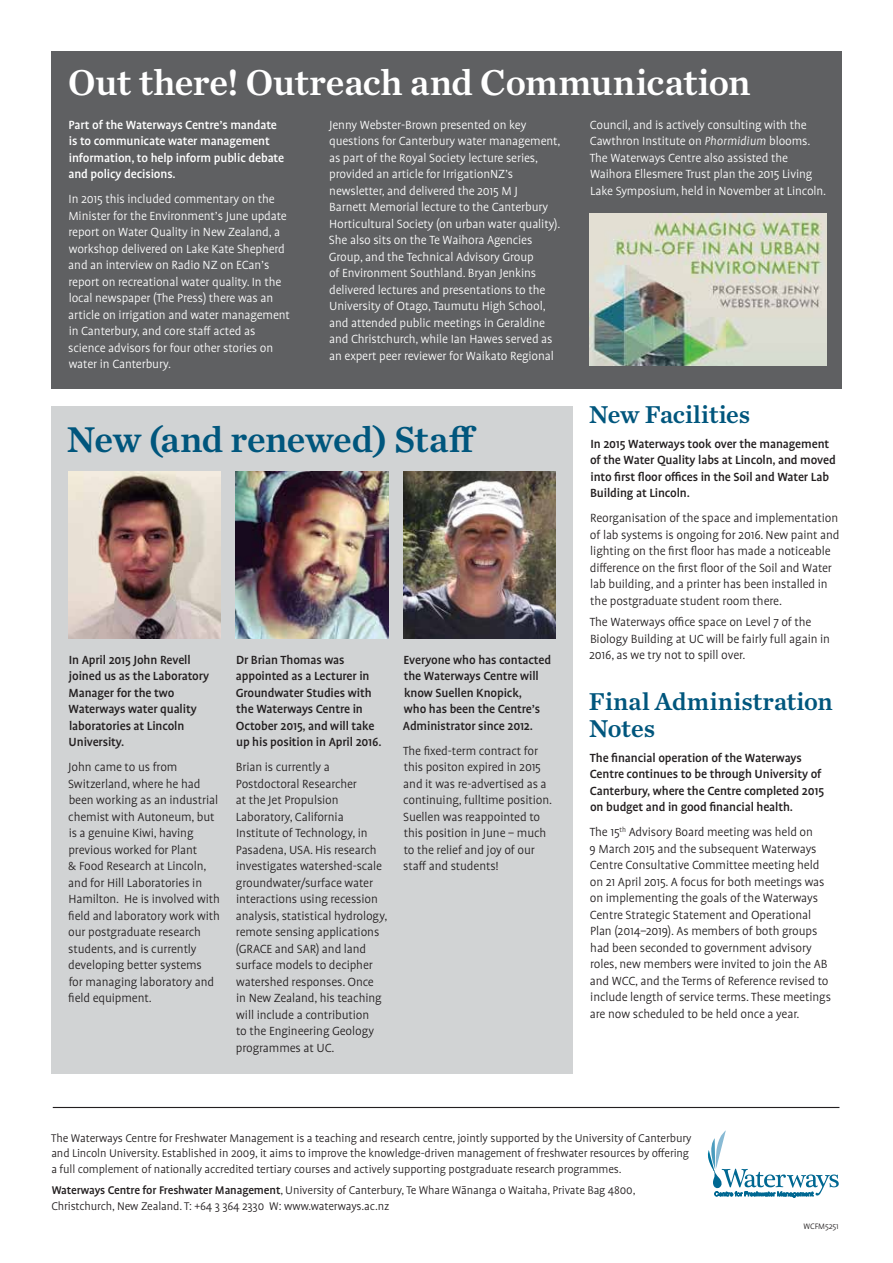
<style>
.page{position:relative;width:893px;height:1263px;background:#fff}
.page>*{position:absolute;margin:0;border:0;box-sizing:border-box;transform-origin:0 0}
.t1{font:37.5px "Chronicle Text G2 Semi";letter-spacing:-.005em;color:#fff}
.t2{font:37.5px "Chronicle Text G2 Semi";letter-spacing:-.01em;color:#00567d}
.t3{font:25.5px/27px "Chronicle Text G2 Semi";color:#00567d}
.t4{font:300 13.5px/16.5px "Profile Pro";letter-spacing:-.01em;color:#231f20}
.t5{font:300 13.5px/16.5px "Profile Pro";letter-spacing:-.01em;color:#fff}
.t6{font:500 13.5px/16.5px "Profile Pro";letter-spacing:-.01em;color:#231f20}
.t7{font:500 13.5px/16.5px "Profile Pro";letter-spacing:-.01em;color:#fff}
.t8{font:300 12.75px/15.8px "Profile Pro";letter-spacing:-.01em;color:#231f20}
.t9{font:300 9px "Profile Pro";letter-spacing:-.01em;color:#231f20}
.s1{font-style:italic}
.s2{font-weight:500}
</style>
<div class="page">
<hr style="left:53px;top:1107px;width:786px;height:1px;background:#231f20">
<div style="left:51px;top:406px;width:522px;height:667px;background:#d1d3d4"></div>
<img style="left:68px;top:472px;width:153px;height:167px">
<img style="left:236px;top:472px;width:152px;height:167px">
<img style="left:403px;top:472px;width:153px;height:167px">
<div style="left:51px;top:51px;width:791px;height:338px;background:#5f6062"></div>
<img style="left:590px;top:213px;width:236px;height:153px">
<svg style="left:707px;top:1130px;width:132px;height:67px"></svg>
<h1 class="t1" style="left:68px;top:54px;width:684px">Out there! Outreach and Communication</h1>
<p class="t7" style="left:68px;top:117px;width:217px">Part of the Waterways Centre’s mandate is to communicate water management information, to help inform public debate and policy decisions.</p>
<p class="t5" style="left:68px;top:191px;width:223px">In 2015 this included commentary on the Minister for the Environment’s June update report on Water Quality in New Zealand, a workshop delivered on Lake Kate Shepherd and an interview on Radio NZ on ECan’s report on recreational water quality. In the local newspaper (The Press) there was an article on irrigation and water management in Canterbury, and core staff acted as science advisors for four other stories on water in Canterbury.</p>
<p class="t5" style="left:329px;top:117px;width:233px">Jenny Webster-Brown presented on key questions for Canterbury water management, as part of the Royal Society lecture series, provided an article for IrrigationNZ’s newsletter, and delivered the 2015 M J<br>Barnett Memorial lecture to the Canterbury Horticultural Society (on urban water quality).<br>She also sits on the Te Waihora Agencies Group, and the Technical Advisory Group<br>of Environment Southland. Bryan Jenkins delivered lectures and presentations to the University of Otago, Taumutu High School, and attended public meetings in Geraldine and Christchurch, while Ian Hawes served as an expert peer reviewer for Waikato Regional</p>
<p class="t5" style="left:590px;top:117px;width:238px">Council, and is actively consulting with the Cawthron Institute on <span class="s1">Phormidium</span> blooms.<br>The Waterways Centre also assisted the Waihora Ellesmere Trust plan the 2015 Living Lake Symposium, held in November at Lincoln.</p>
<h1 class="t2" style="left:67px;top:410px;width:412px">New (and renewed) Staff</h1>
<p class="t6" style="left:69px;top:652px;width:142px">In April 2015 John Revell joined us as the Laboratory<br>Manager for the two<br>Waterways water quality laboratories at Lincoln<br>University.</p>
<p class="t4" style="left:68px;top:759px;width:154px">John came to us from<br>Switzerland, where he had been working as an industrial chemist with Autoneum, but is a genuine Kiwi, having previous worked for Plant<br>&amp; Food Research at Lincoln, and for Hill Laboratories in<br>Hamilton. He is involved with field and laboratory work with our postgraduate research students, and is currently developing better systems<br>for managing laboratory and field equipment.</p>
<p class="t6" style="left:236px;top:652px;width:147px">Dr Brian Thomas was appointed as a Lecturer in<br>Groundwater Studies with the Waterways Centre in<br>October 2015, and will take up his position in April 2016.</p>
<p class="t4" style="left:236px;top:759px;width:153px">Brian is currently a<br>Postdoctoral Researcher<br>at the Jet Propulsion<br>Laboratory, California<br>Institute of Technology, in<br>Pasadena, USA. His research investigates watershed-scale groundwater/surface water interactions using recession analysis, statistical hydrology, remote sensing applications (GRACE and SAR) and land surface models to decipher watershed responses. Once<br>in New Zealand, his teaching will include a contribution<br>to the Engineering Geology programmes at UC.</p>
<p class="t6" style="left:403px;top:652px;width:150px">Everyone who has contacted the Waterways Centre will know Suellen Knopick,<br>who has been the Centre’s<br>Administrator since 2012.</p>
<p class="t4" style="left:403px;top:743px;width:151px">The fixed-term contract for this positon expired in 2015 and it was re-advertised as a continuing, fulltime position.<br>Suellen was reappointed to this position in June – much to the relief and joy of our staff and students!</p>
<h2 class="t3" style="left:589px;top:399px;width:163px">New Facilities</h2>
<p class="t6" style="left:590px;top:436px;width:247px">In 2015 Waterways took over the management of the Water Quality labs at Lincoln, and moved into first floor offices in the Soil and Water Lab Building at Lincoln.</p>
<p class="t4" style="left:590px;top:510px;width:251px">Reorganisation of the space and implementation of lab systems is ongoing for 2016. New paint and lighting on the first floor has made a noticeable difference on the first floor of the Soil and Water lab building, and a printer has been installed in the postgraduate student room there.</p>
<p class="t4" style="left:589px;top:614px;width:242px">The Waterways office space on Level 7 of the<br>Biology Building at UC will be fairly full again in<br>2016, as we try not to spill over.</p>
<h2 class="t3" style="left:589px;top:686px;width:245px">Final Administration<br>Notes</h2>
<p class="t6" style="left:590px;top:750px;width:236px">The financial operation of the Waterways Centre continues to be through University of Canterbury, where the Centre completed 2015 on budget and in good financial health.</p>
<p class="t4" style="left:590px;top:824px;width:243px">The 15<sup>th</sup> Advisory Board meeting was held on<br>9 March 2015 and the subsequent Waterways Centre Consultative Committee meeting held on 21 April 2015. A focus for both meetings was on implementing the goals of the Waterways Centre Strategic Statement and Operational Plan (2014–2019). As members of both groups had been seconded to government advisory roles, new members were invited to join the AB and WCC, and the Terms of Reference revised to include length of service terms. These meetings are now scheduled to be held once a year.</p>
<p class="t8" style="left:51px;top:1130px;width:642px">The Waterways Centre for Freshwater Management is a teaching and research centre, jointly supported by the University of Canterbury and Lincoln University. Established in 2009, it aims to improve the knowledge-driven management of freshwater resources by offering a full complement of nationally accredited tertiary courses and actively supporting postgraduate research programmes.</p>
<p class="t8" style="left:51px;top:1183px;width:586px"><span class="s2">Waterways Centre for Freshwater Management</span>, University of Canterbury, Te Whare Wānanga o Waitaha, Private Bag 4800,<br>Christchurch, New Zealand. T: +64 3 364 2330 W: www.waterways.ac.nz</p>
<p class="t9" style="left:804px;top:1221px;width:37px">WCFM5251</p>
</div>
